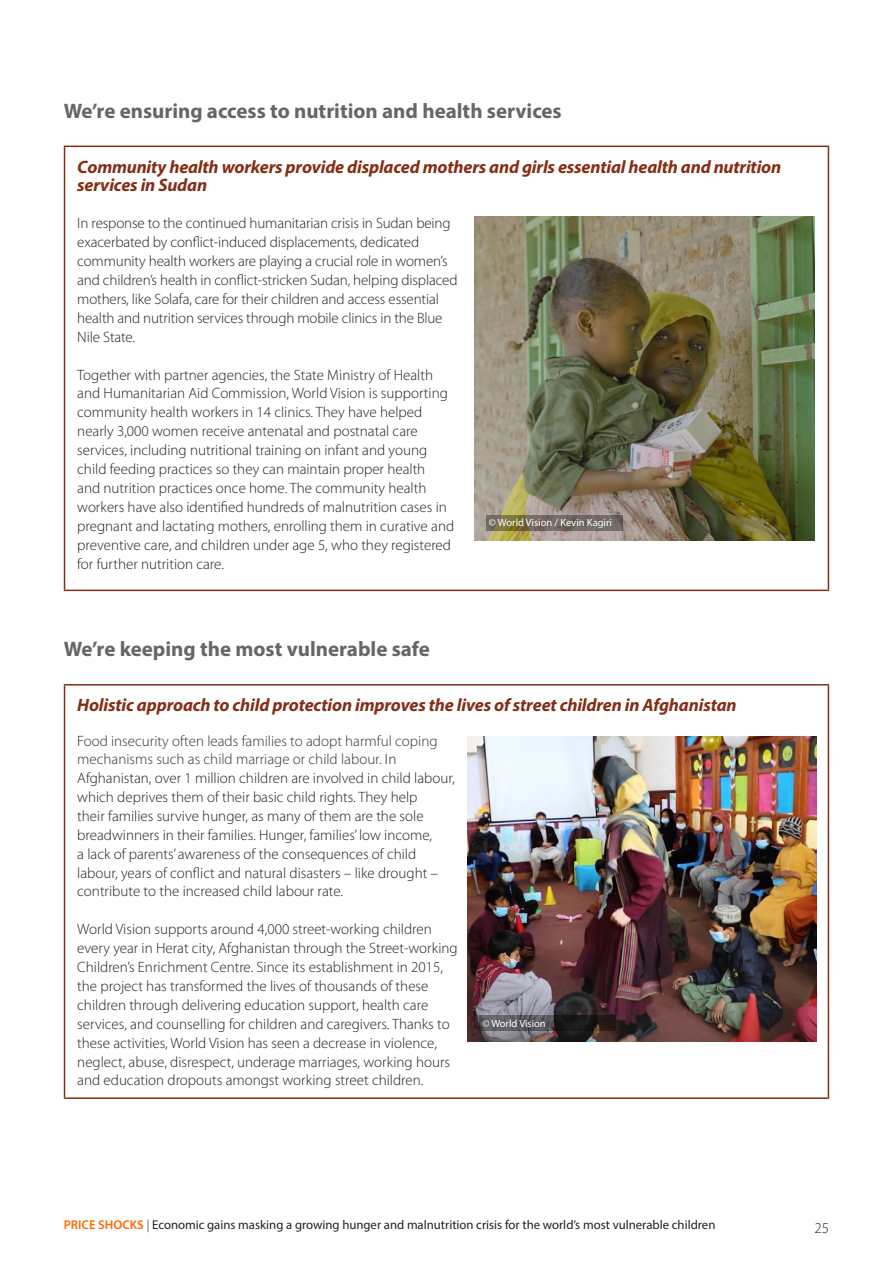
<style>
.page{position:relative;width:893px;height:1263px;background:#fff}
.page>*{position:absolute;margin:0;border:0;box-sizing:border-box;transform-origin:0 0}
.heading_2{font:700 21px "Myriad Pro";color:#666}
.heading_4{font:italic 700 18px/18.8px "Myriad Pro";letter-spacing:-.01em;color:#842e14}
.t1{font:300 15px/18.9px "Myriad Pro";color:#231f20}
.t2{font:12.75px "Myriad Pro";color:#231f20}
.t3{font:10.5px "Myriad Pro";color:#fff}
.s1{color:#333}
.s2{font-weight:600;color:#ff6a00}
.s3{font-weight:300}
</style>
<div class="page">
<hr style="left:64px;top:146px;width:765px;height:1px;background:#842e14">
<hr style="left:64px;top:147px;width:1px;height:443px;background:#842e14">
<hr style="left:828px;top:147px;width:1px;height:443px;background:#842e14">
<hr style="left:64px;top:590px;width:765px;height:1px;background:#842e14">
<hr style="left:64px;top:684px;width:765px;height:1px;background:#842e14">
<hr style="left:64px;top:685px;width:1px;height:412px;background:#842e14">
<hr style="left:828px;top:685px;width:1px;height:412px;background:#842e14">
<hr style="left:64px;top:1097px;width:765px;height:2px;background:#842e14">
<img style="left:474px;top:217px;width:340px;height:324px">
<svg style="left:486px;top:515px;width:136px;height:15px;background:#726a5a"></svg>
<img style="left:468px;top:736px;width:348px;height:306px">
<svg style="left:479px;top:1015px;width:137px;height:16px;background:#3f3c40"></svg>
<p class="heading_2" style="left:64px;top:97px;width:499px">We’re ensuring access to nutrition and health services</p>
<p class="heading_4" style="left:77px;top:157px;width:705px">Community health workers provide displaced mothers and girls essential health and nutrition services in Sudan</p>
<p class="t1" style="left:77px;top:214px;width:382px">In response to the continued humanitarian crisis in Sudan being exacerbated by conflict-induced displacements, dedicated community health workers are playing a crucial role in women’s and children’s health in conflict-stricken Sudan, helping displaced mothers, like Solafa, care for their children and access essential health and nutrition services through mobile clinics in the Blue Nile State.</p>
<p class="t1" style="left:77px;top:365px;width:378px">Together with partner agencies, the State Ministry of Health and Humanitarian Aid Commission, World Vision is supporting community health workers in 14 clinics. They have helped nearly 3,000 women receive antenatal and postnatal care services, including nutritional training on infant and young child feeding practices so they can maintain proper health<br>and nutrition practices once home. The community health workers have also identified hundreds of malnutrition cases in pregnant and lactating mothers, enrolling them in curative and preventive care, and children under age 5, who they registered for further nutrition care.</p>
<p class="t3" style="left:489px;top:516px;width:125px">© World Vision / Kevin Kagiri</p>
<p class="heading_2" style="left:64px;top:635px;width:368px">We’re keeping the most vulnerable safe</p>
<p class="heading_4" style="left:77px;top:695px;width:661px">Holistic approach to child protection improves the lives of street children in Afghanistan</p>
<p class="t1" style="left:77px;top:731px;width:379px">F<span class="s1">ood insecurity often leads families to adopt harmful coping mechanisms such as child marriage or child labour.</span> In Afghanistan, over 1 million children are involved in child labour, which deprives them of their basic child rights. They help<br>their families survive hunger, as many of them are the sole breadwinners in their families. Hunger, families’ low income,<br>a lack of parents’ awareness of the consequences of child labour, years of conflict and natural disasters – like drought – contribute to the increased child labour rate.</p>
<p class="t1" style="left:77px;top:920px;width:382px">World Vision supports around 4,000 street-working children every year in Herat city, Afghanistan through the Street-working Children’s Enrichment Centre. Since its establishment in 2015, the project has transformed the lives of thousands of these children through delivering education support, health care services, and counselling for children and caregivers. Thanks to these activities, World Vision has seen a decrease in violence, neglect, abuse, disrespect, underage marriages, working hours and education dropouts amongst working street children.</p>
<p class="t3" style="left:482px;top:1017px;width:65px">© World Vision</p>
<p class="t2" style="left:64px;top:1217px;width:653px"><span class="s2">PRICE SHOCKS</span> <span class="s3">|</span> Economic gains masking a growing hunger and malnutrition crisis for the world’s most vulnerable children</p>
<p class="t1" style="left:814px;top:1218px;width:16px">25</p>
</div>
